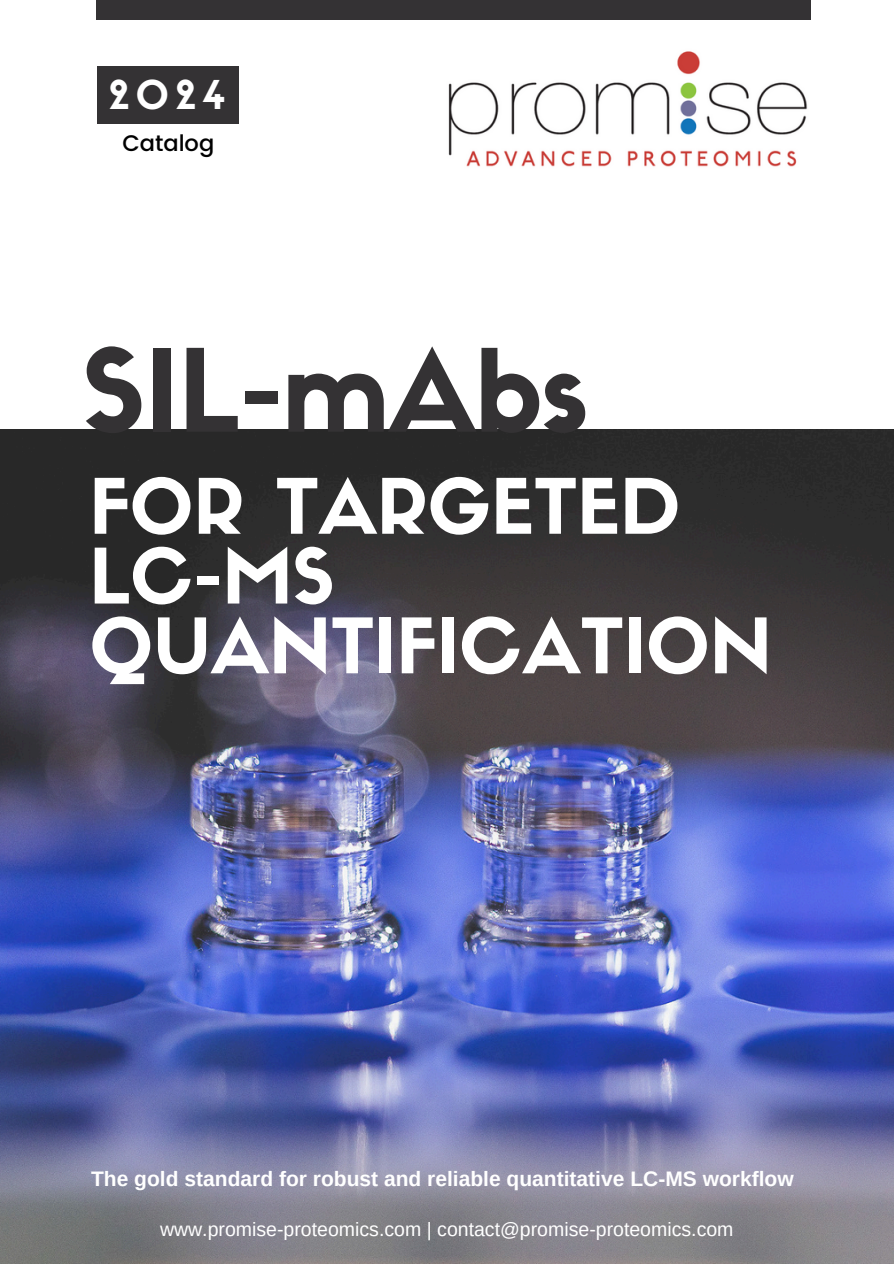
<style>
.page{position:relative;width:894px;height:1264px;background:#fff}
.page>*{position:absolute;margin:0;border:0;box-sizing:border-box;transform-origin:0 0}
.t1{font:112.5px "Sifonn Basic";color:#343234}
.t2{font:75px/69.8px "Sifonn Basic";color:#fff}
.t3{font:39px "Sifonn Basic";color:#fff}
.t4{font:500 22.5px "Poppins";color:#000}
.t5{font:700 21px "Arimo";color:#fff}
.t6{font:19.5px "Arimo";color:#fff}
</style>
<div class="page">
<img style="left:0;top:429px;width:893px;height:834px">
<div style="left:96px;top:0;width:714px;height:20px;background:#343234"></div>
<div style="left:98px;top:66px;width:141px;height:57px;background:#343234"></div>
<img style="left:448px;top:51px;width:360px;height:116px">
<h4 class="t3" style="left:109px;top:80px;width:117px">2024</h4>
<h2 class="t4" style="left:122px;top:130px;width:93px">Catalog</h2>
<h4 class="t1" style="left:82px;top:347px;width:506px">SIL-mAbs</h4>
<p class="t2" style="left:89px;top:480px;width:683px">FOR TARGETED<br>LC-MS<br>QUANTIFICATION</p>
<p class="t5" style="left:91px;top:1166px;width:703px">The gold standard for robust and reliable quantitative LC-MS workflow</p>
<h1 class="t6" style="left:160px;top:1218px;width:575px">www.promise-proteomics.com | contact@promise-proteomics.com</h1>
</div>
